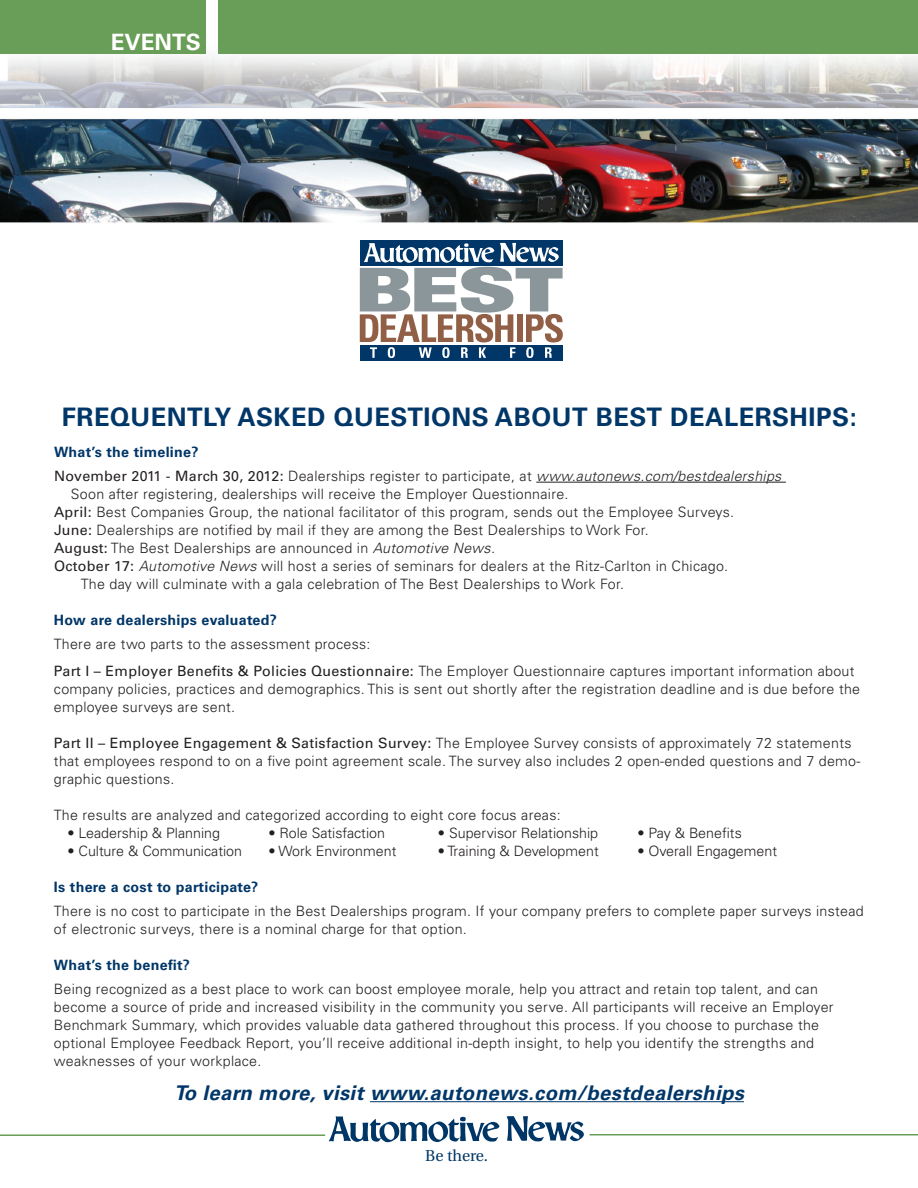
<style>
.page{position:relative;width:918px;height:1188px;background:#fff}
.page>*{position:absolute;margin:0;border:0;box-sizing:border-box;transform-origin:0 0}
.t1{font:700 25.5px "Univers";letter-spacing:.02em;color:#003668}
.t2{font:700 22.5px "Univers";color:#fff}
.t3{font:italic 700 20.25px "Univers";letter-spacing:.02em;color:#003668}
.t4{font:15.75px "Utopia";color:#003666}
.t5{font:300 14.25px/18px "Univers";letter-spacing:.02em;color:#231f20}
.t6{font:300 14.25px "Univers";color:#231f20}
.t7{font:700 14.25px "Univers";letter-spacing:.02em;color:#003668}
.s1{font-weight:700;color:#003668}
.s2{font-weight:400}
.s3{font-style:italic}
</style>
<div class="page">
<img style="left:0;top:15px;width:918px;height:208px">
<div style="left:0;top:0;width:205px;height:54px;background:#689e57"></div>
<div style="left:218px;top:0;width:700px;height:54px;background:#689e57"></div>
<hr style="left:536px;top:482px;width:250px;height:1px;background:#231f20">
<hr style="left:0;top:1134px;width:325px;height:2px;background:#689e57">
<svg style="left:329px;top:1116px;width:255px;height:27px"></svg>
<hr style="left:590px;top:1134px;width:328px;height:2px;background:#689e57">
<div style="left:360px;top:241px;width:202px;height:25px;background:#003668"></div>
<div style="left:360px;top:346px;width:202px;height:15px;background:#003668"></div>
<svg style="left:360px;top:243px;width:203px;height:115px"></svg>
<hr style="left:370px;top:1101px;width:374px;height:1px;background:#003668">
<h2 class="t2" style="left:111px;top:28px;width:92px">EVENTS</h2>
<h1 class="t1" style="left:62px;top:402px;width:107px">Frequent</h1>
<h1 class="t1" style="left:203px;top:402px;width:186px">ly Asked Questi</h1>
<h1 class="t1" style="left:431px;top:402px;width:182px">ons About Best</h1>
<h1 class="t1" style="left:670px;top:402px;width:19px">Dea</h1>
<h1 class="t1" style="left:724px;top:402px;width:134px">lershi ps:</h1>
<p class="t5" style="left:54px;top:440px;width:729px;line-height:24px"><span class="s1">What’s the timeline?<br></span><span class="s2">November 2011 - March 30, 2012:</span> Dealerships register to participate, at <span class="s3">www.autonews.com/bestdealerships</span></p>
<p class="t5" style="left:71px;top:485px;width:499px">Soon after registering, dealerships will receive the Employer Questionnaire.</p>
<p class="t5" style="left:54px;top:503px;width:682px"><span class="s2">April:</span> Best Companies Group, the national facilitator of this program, sends out the Employee Surveys.</p>
<p class="t5" style="left:54px;top:521px;width:596px"><span class="s2">June:</span> Dealerships are notified by mail if they are among the Best Dealerships to Work For.</p>
<p class="t5" style="left:54px;top:539px;width:443px"><span class="s2">August:</span> The Best Dealerships are announced in <span class="s3">Automotive News.</span></p>
<p class="t5" style="left:54px;top:557px;width:676px"><span class="s2">October 17:</span> <span class="s3">Automotive News</span> will host a series of seminars for dealers at the Ritz-Carlton in Chicago.</p>
<p class="t5" style="left:81px;top:575px;width:545px">The day will culminate with a gala celebration of The Best Dealerships to Work For.</p>
<p class="t7" style="left:54px;top:611px;width:224px">How are dealerships evaluated?</p>
<p class="t5" style="left:54px;top:630px;width:802px;line-height:27px">There are two parts to the assessment process:<br><span class="s2">Part I – Employer Benefits &amp; Policies Questionnaire:</span> The Employer Questionnaire captures important information about</p>
<p class="t5" style="left:54px;top:680px;width:808px">company policies, practices and demographics. This is sent out shortly after the registration deadline and is due before the employee surveys are sent.</p>
<p class="t5" style="left:54px;top:734px;width:808px"><span class="s2">Part II – Employee Engagement &amp; Satisfaction Survey:</span> The Employee Survey consists of approximately 72 statements that employees respond to on a five point agreement scale. The survey also includes 2 open-ended questions and 7 demo&shy;graphic questions.</p>
<p class="t5" style="left:54px;top:806px;width:508px">The results are analyzed and categorized according to eight core focus areas:</p>
<p class="t6" style="left:67px;top:824px;width:154px">• Leadership &amp; Planning</p>
<p class="t6" style="left:268px;top:824px;width:118px">• Role Satisfaction</p>
<p class="t6" style="left:438px;top:824px;width:162px">• Supervisor Relationship</p>
<p class="t6" style="left:637px;top:824px;width:106px">• Pay &amp; Benefits</p>
<p class="t6" style="left:67px;top:842px;width:176px">• Culture &amp; Communication</p>
<p class="t6" style="left:268px;top:842px;width:129px">• Work Environment</p>
<p class="t6" style="left:438px;top:842px;width:162px">• Training &amp; Development</p>
<p class="t6" style="left:637px;top:842px;width:141px">• Overall Engagement</p>
<p class="t7" style="left:54px;top:878px;width:206px">Is there a cost to participate?</p>
<p class="t5" style="left:54px;top:902px;width:811px">There is no cost to participate in the Best Dealerships program. If your company prefers to complete paper surveys instead of electronic surveys, there is a nominal charge for that option.</p>
<p class="t7" style="left:54px;top:956px;width:138px">What’s the benefit?</p>
<p class="t5" style="left:54px;top:980px;width:781px">Being recognized as a best place to work can boost employee morale, help you attract and retain top talent, and can become a source of pride and increased visibility in the community you serve. All participants will receive an Employer Benchmark Summary, which provides valuable data gathered throughout this process. If you choose to purchase the optional Employee Feedback Report, you’ll receive additional in-depth insight, to help you identify the strengths and weaknesses of your workplace.</p>
<h3 class="t3" style="left:174px;top:1081px;width:571px">To learn more, visit www.autonews.com/bestdealerships</h3>
<p class="t4" style="left:425px;top:1147px;width:64px">Be there.</p>
</div>
